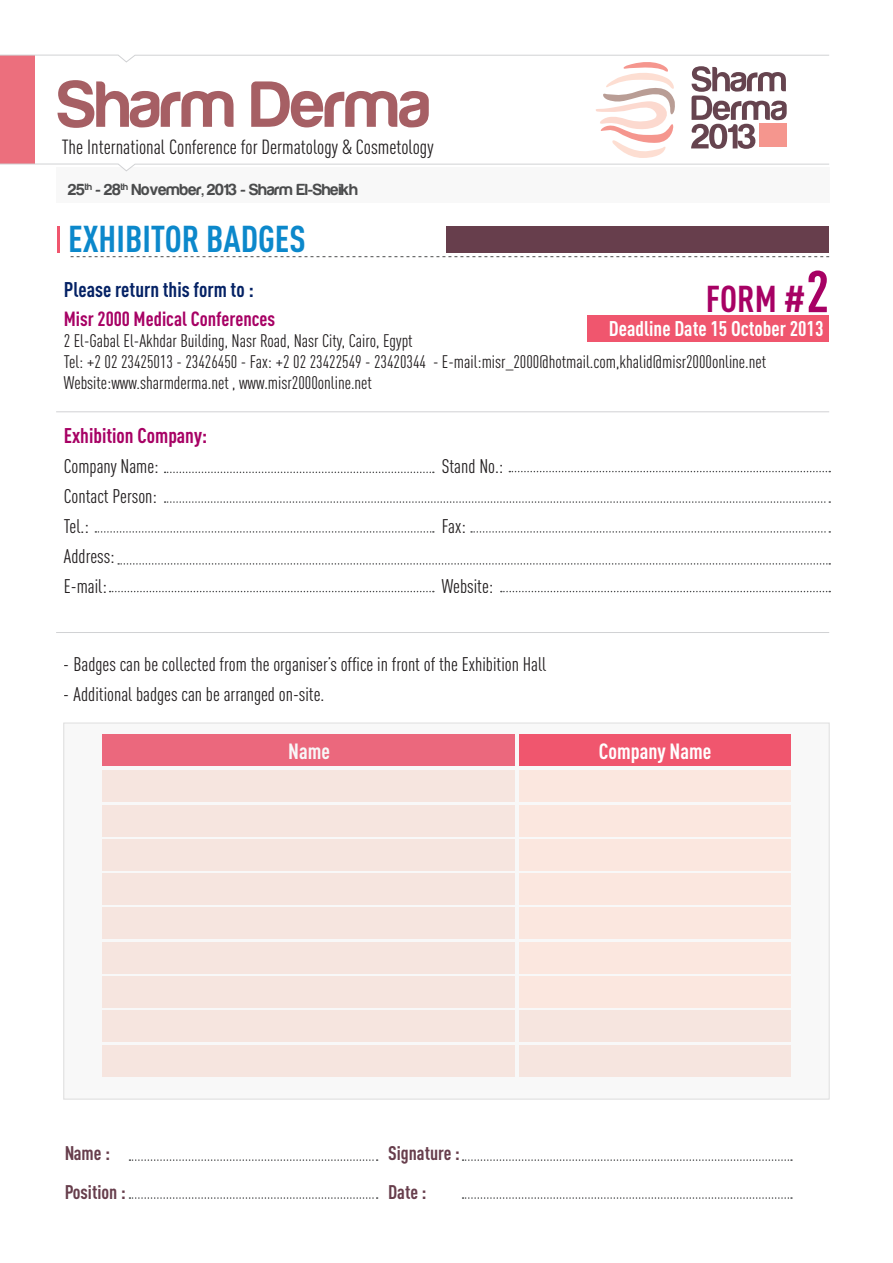
<style>
.page{position:relative;width:893px;height:1263px;background:#fff}
.page>*{position:absolute;margin:0;border:0;box-sizing:border-box;transform-origin:0 0}
.t1{font:67.5px "Harabara";color:#a65f64}
.t2{font:700 36.9px "DIN Cond";color:#0c88cb}
.t3{font:700 36.9px "DIN Cond";color:#a70164}
.t4{font:700 21.75px "DIN Cond";color:#fff}
.t5{font:700 21px "DIN Cond";color:#fff}
.t6{font:700 21px "DIN Cond";color:#052265}
.t7{font:700 21px "DIN Cond";color:#a70164}
.t8{font:20.25px "DIN Cond";color:#231f20}
.t9{font:700 20.25px "DIN Cond";color:#a70164}
.t10{font:19.5px/30px "DIN Cond";color:#231f20}
.t11{font:700 19.5px "DIN Cond";color:#673e4c}
.t12{font:18px/21px "DIN Cond";color:#231f20}
.t13{font:16.65px "Harabara";color:#4b4c4d}
.s1{font-size:57.9px}
</style>
<div class="page">
<div style="left:588px;top:315px;width:241px;height:27px;background:#f0566e"></div>
<svg style="left:71px;top:256px;width:758px;height:1px"></svg>
<hr style="left:57px;top:226px;width:3px;height:26px;background:#f0566e">
<div style="left:446px;top:226px;width:383px;height:26px;background:#673e4c"></div>
<svg style="left:165px;top:472px;width:269px;height:1px"></svg>
<svg style="left:118px;top:563px;width:712px;height:2px"></svg>
<svg style="left:110px;top:591px;width:324px;height:1px"></svg>
<svg style="left:95px;top:531px;width:339px;height:2px"></svg>
<svg style="left:501px;top:591px;width:329px;height:1px"></svg>
<svg style="left:463px;top:1159px;width:329px;height:2px"></svg>
<svg style="left:129px;top:1159px;width:249px;height:2px"></svg>
<svg style="left:463px;top:1197px;width:329px;height:2px"></svg>
<svg style="left:129px;top:1197px;width:249px;height:2px"></svg>
<svg style="left:471px;top:531px;width:359px;height:2px"></svg>
<svg style="left:509px;top:471px;width:321px;height:1px"></svg>
<svg style="left:165px;top:501px;width:665px;height:2px"></svg>
<svg style="left:102px;top:734px;width:689px;height:343px;fill:#f6e5df"></svg>
<div style="left:520px;top:771px;width:271px;height:31px;background:#fbe7df"></div>
<div style="left:520px;top:873px;width:271px;height:32px;background:#fbe7df"></div>
<div style="left:520px;top:976px;width:271px;height:31px;background:#fbe7df"></div>
<div style="left:520px;top:805px;width:271px;height:31px;background:#fbe7df"></div>
<div style="left:520px;top:908px;width:271px;height:31px;background:#fbe7df"></div>
<div style="left:520px;top:839px;width:271px;height:31px;background:#fbe7df"></div>
<div style="left:520px;top:942px;width:271px;height:31px;background:#fbe7df"></div>
<div style="left:520px;top:735px;width:271px;height:31px;background:#f0566e"></div>
<hr style="left:56px;top:632px;width:773px;height:1px;background:#d1d2d4">
<hr style="left:56px;top:412px;width:773px;height:1px;background:#d1d2d4">
<div style="left:56px;top:167px;width:774px;height:35px;background:#f8f8f8"></div>
<svg style="left:0;top:54px;width:829px;height:118px"></svg>
<div style="left:759px;top:123px;width:28px;height:24px;background:#f5968e"></div>
<h1 class="t1" style="left:57px;top:69px;width:374px">Sharm Derma</h1>
<p class="t8" style="left:62px;top:135px;width:373px">The International Conference for Dermatology &amp; Cosmetology</p>
<p class="t13" style="left:68px;top:181px;width:291px">25<sup>th</sup> - 28<sup>th</sup> November, 2013 - Sharm El-Sheikh</p>
<h2 class="t2" style="left:68px;top:217px;width:239px">EXHIBITOR BADGES</h2>
<h2 class="t3" style="left:706px;top:277px;width:125px">FORM #<span class="s1">2</span></h2>
<p class="t6" style="left:64px;top:277px;width:192px">Please return this form to :</p>
<p class="t9" style="left:64px;top:306px;width:213px">Misr 2000 Medical Conferences</p>
<p class="t12" style="left:64px;top:330px;width:704px">2 El-Gabal El-Akhdar Building, Nasr Road, Nasr City, Cairo, Egypt<br>Tel: +2 02 23425013 - 23426450 - Fax: +2 02 23422549 - 23420344 - E-mail:misr_2000@hotmail.com,khalid@misr2000online.net<br>Website:www.sharmderma.net , www.misr2000online.net</p>
<p class="t5" style="left:609px;top:316px;width:216px">Deadline Date 15 October 2013</p>
<p class="t7" style="left:64px;top:423px;width:145px">Exhibition Company:</p>
<p class="t10" style="left:64px;top:451px;width:96px">Company Name:</p>
<p class="t10" style="left:442px;top:451px;width:63px">Stand No.:</p>
<p class="t10" style="left:64px;top:481px;width:95px">Contact Person:<br>Tel.:</p>
<p class="t10" style="left:442px;top:511px;width:26px">Fax:</p>
<p class="t10" style="left:64px;top:541px;width:52px">Address:<br>E-mail:</p>
<p class="t10" style="left:442px;top:571px;width:53px">Website:</p>
<p class="t10" style="left:64px;top:649px;width:484px">- Badges can be collected from the organiser’s office in front of the Exhibition Hall</p>
<p class="t10" style="left:64px;top:679px;width:262px">- Additional badges can be arranged on-site.</p>
<p class="t4" style="left:288px;top:738px;width:43px">Name</p>
<p class="t4" style="left:599px;top:738px;width:114px">Company Name</p>
<p class="t11" style="left:64px;top:1141px;width:47px">Name :</p>
<p class="t11" style="left:388px;top:1141px;width:73px">Signature :</p>
<p class="t11" style="left:64px;top:1180px;width:63px">Position :</p>
<p class="t11" style="left:388px;top:1180px;width:40px">Date :</p>
</div>
